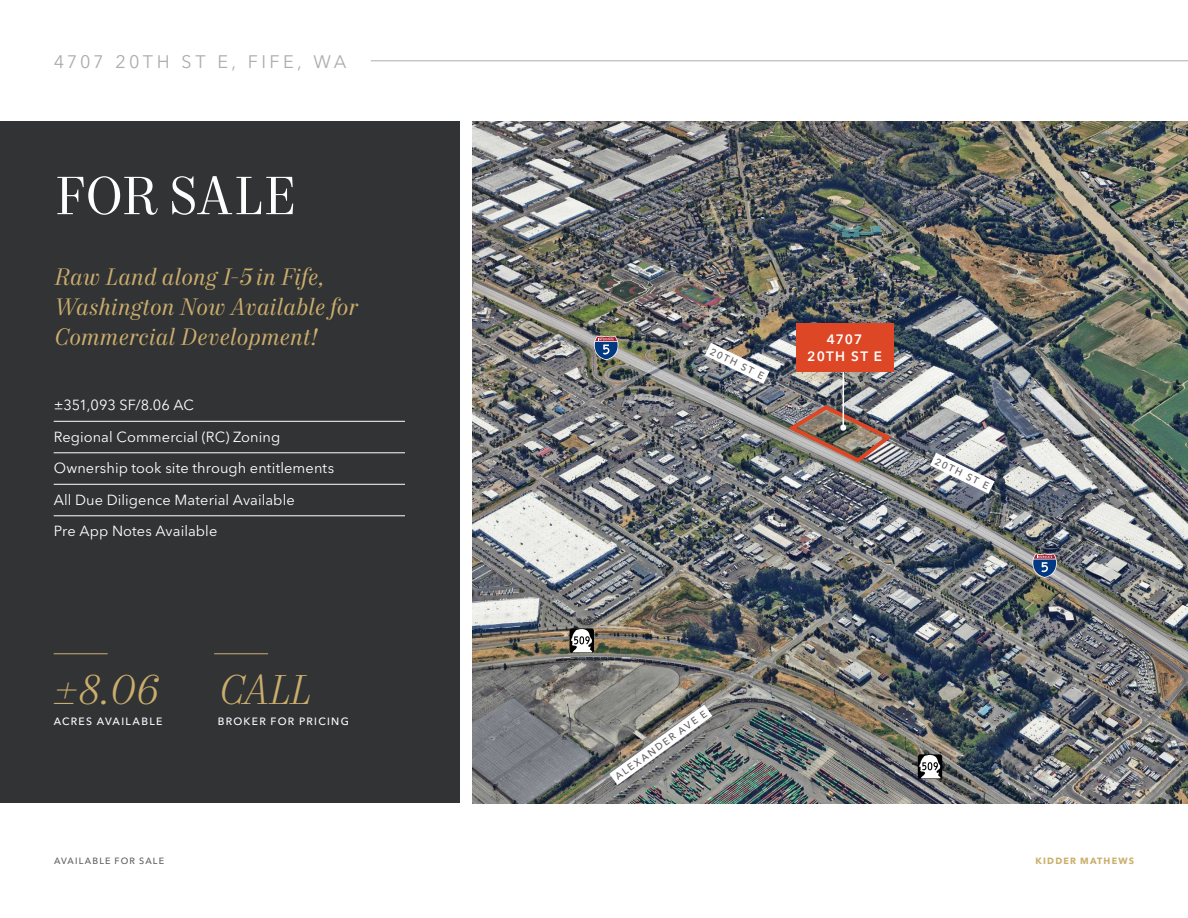
<style>
.page{position:relative;width:1188px;height:918px;background:#fff}
.page>*{position:absolute;margin:0;border:0;box-sizing:border-box;transform-origin:0 0}
.t1{font:54px "Mort Modern 08";color:#fff}
.t2{font:italic 300 42px "Mort Modern 07";letter-spacing:-.02em;color:#cbae6c}
.t3{font:italic 24px/30px "Mort Modern 08";letter-spacing:.01em;color:#cbae6c}
.t4{font:18px "Avenir Next LT Pro";letter-spacing:.19em;color:#afabac}
.t5{font:14.55px/31.5px "Avenir Next LT Pro";letter-spacing:.005em;color:#fff}
.t6{font:600 13.5px/16.5px "Avenir Next LT Pro";letter-spacing:.09em;color:#fff;text-align:center}
.t7{font:500 10.5px "Avenir Next LT Pro";letter-spacing:.125em;color:#fff}
.t8{font:500 9.75px "Avenir Next LT Pro";color:#5f5d5e}
.t9{font:500 9px "Avenir Next LT Pro";letter-spacing:.13em;color:#5f5d5e}
.t10{font:700 9px "Avenir Next LT Pro";letter-spacing:.13em;color:#cbae6c}
</style>
<div class="page">
<img style="left:472px;top:122px;width:716px;height:681px">
<img style="left:472px;top:274px;width:716px;height:397px">
<div style="left:0;top:122px;width:460px;height:681px;background:#323335"></div>
<hr style="left:54px;top:421px;width:351px;height:1px;background:#fff">
<hr style="left:54px;top:453px;width:351px;height:1px;background:#fff">
<hr style="left:54px;top:484px;width:351px;height:1px;background:#fff">
<hr style="left:54px;top:516px;width:351px;height:1px;background:#fff">
<hr style="left:54px;top:653px;width:54px;height:1px;background:#cbae6c">
<hr style="left:214px;top:653px;width:54px;height:1px;background:#cbae6c">
<hr style="left:843px;top:359px;width:1px;height:69px;background:#fff">
<img style="left:787px;top:403px;width:109px;height:62px">
<div style="left:796px;top:323px;width:97px;height:48px;background:#de4726"></div>
<svg style="left:930px;top:453px;width:65px;height:41px"></svg>
<img style="left:609px;top:705px;width:103px;height:80px">
<svg style="left:705px;top:343px;width:65px;height:41px"></svg>
<svg style="left:594px;top:336px;width:24px;height:24px"></svg>
<div style="left:570px;top:628px;width:24px;height:25px;background:#000;border-radius:2px"></div>
<svg style="left:571px;top:629px;width:21px;height:23px"></svg>
<svg style="left:918px;top:754px;width:24px;height:25px"></svg>
<svg style="left:919px;top:755px;width:22px;height:23px"></svg>
<svg style="left:1032px;top:553px;width:25px;height:25px"></svg>
<hr style="left:371px;top:61px;width:817px;height:1px;background:#afabac">
<p class="t4" style="left:54px;top:51px;width:294px">4707 20TH ST E, FIFE, WA</p>
<h1 class="t1" style="left:55px;top:164px;width:243px">FOR SALE</h1>
<h3 class="t3" style="left:54px;top:263px;width:306px">Raw Land along I-5 in Fife,<br>Washington Now Available for<br>Commercial Development!</h3>
<p class="t5" style="left:54px;top:389px;width:282px">±351,093 SF/8.06 AC<br>Regional Commercial (RC) Zoning<br>Ownership took site through entitlements<br>All Due Diligence Material Available<br>Pre App Notes Available</p>
<h2 class="t2" style="left:54px;top:665px;width:105px">±8.06</h2>
<p class="t7" style="left:54px;top:715px;width:110px">ACRES AVAILABLE</p>
<h2 class="t2" style="left:218px;top:665px;width:94px">CALL</h2>
<p class="t7" style="left:218px;top:715px;width:133px">BROKER FOR PRICING</p>
<p class="t8" style="left:713px;top:345px;width:60px;rotate:26deg">20TH ST E</p>
<p class="t6" style="left:807px;top:331px;width:76px">4707<br>20TH ST E</p>
<p class="t8" style="left:938px;top:455px;width:60px;rotate:26deg">20TH ST E</p>
<p class="t8" style="left:613px;top:773px;width:112px;rotate:-36deg">ALEXANDER AVE E</p>
<p class="t9" style="left:54px;top:855px;width:112px">AVAILABLE FOR SALE</p>
<p class="t10" style="left:1036px;top:855px;width:100px">KIDDER MATHEWS</p>
</div>
